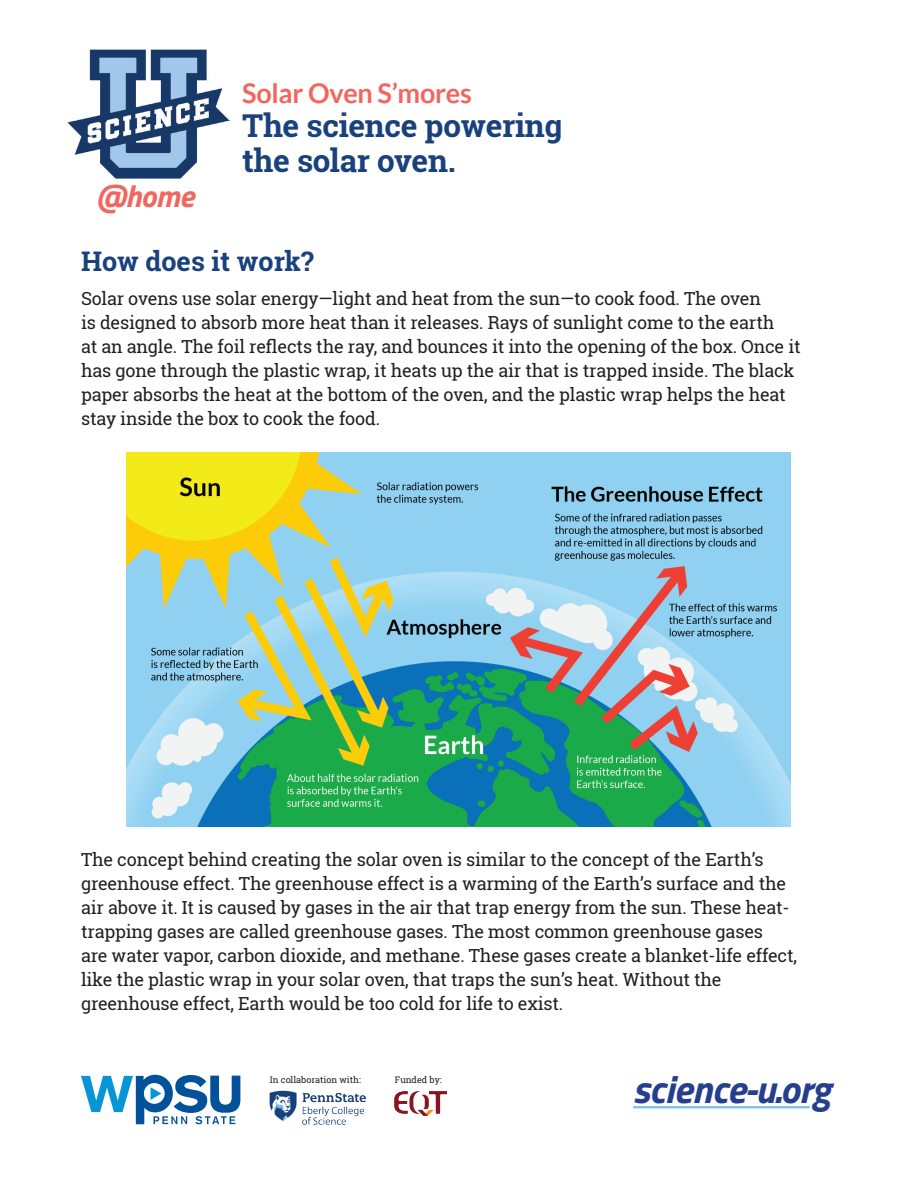
<style>
.page{position:relative;width:918px;height:1188px;background:#fff}
.page>*{position:absolute;margin:0;border:0;box-sizing:border-box;transform-origin:0 0}
.t1{font:italic 700 39.15px "Titillium Web";letter-spacing:-.01em;color:#253f8e}
.t2{font:700 31.5px/34.5px "Roboto Slab";letter-spacing:-.01em;color:#19417b}
.t3{font:italic 700 30.9px "Titillium Web";color:#f1665e}
.t4{font:700 27px "Lato";letter-spacing:-.01em;color:#f1665e}
.t5{font:700 27px "Roboto Slab";color:#19417b}
.t6{font:18px/24px "Roboto Slab";letter-spacing:-.01em;color:#231f20}
.t7{font:9px "Roboto Slab";color:#231f20}
</style>
<div class="page">
<img style="left:68px;top:49px;width:161px;height:130px">
<img style="left:126px;top:453px;width:665px;height:373px">
<svg style="left:81px;top:1075px;width:159px;height:49px"></svg>
<img style="left:269px;top:1090px;width:97px;height:35px">
<img style="left:395px;top:1092px;width:51px;height:23px">
<svg style="left:633px;top:1106px;width:177px;height:2px"></svg>
<h3 class="t3" style="left:96px;top:172px;width:100px">@home</h3>
<h3 class="t4" style="left:242px;top:77px;width:231px">Solar Oven S’mores</h3>
<h2 class="t2" style="left:242px;top:108px;width:322px">The science powering the solar oven.</h2>
<h3 class="t5" style="left:81px;top:243px;width:234px">How does it work?</h3>
<p class="t6" style="left:81px;top:286px;width:721px">Solar ovens use solar energy—light and heat from the sun—to cook food. The oven<br>is designed to absorb more heat than it releases. Rays of sunlight come to the earth<br>at an angle. The foil reflects the ray, and bounces it into the opening of the box. Once it has gone through the plastic wrap, it heats up the air that is trapped inside. The black paper absorbs the heat at the bottom of the oven, and the plastic wrap helps the heat stay inside the box to cook the food.</p>
<p class="t6" style="left:81px;top:848px;width:718px">The concept behind creating the solar oven is similar to the concept of the Earth’s greenhouse effect. The greenhouse effect is a warming of the Earth’s surface and the air above it. It is caused by gases in the air that trap energy from the sun. These heat&shy;trapping gases are called greenhouse gases. The most common greenhouse gases<br>are water vapor, carbon dioxide, and methane. These gases create a blanket-life effect, like the plastic wrap in your solar oven, that traps the sun’s heat. Without the greenhouse effect, Earth would be too cold for life to exist.</p>
<p class="t7" style="left:270px;top:1073px;width:93px">In collaboration with:</p>
<p class="t7" style="left:395px;top:1073px;width:48px">Funded by:</p>
<h1 class="t1" style="left:633px;top:1059px;width:200px">science-u.org</h1>
</div>
